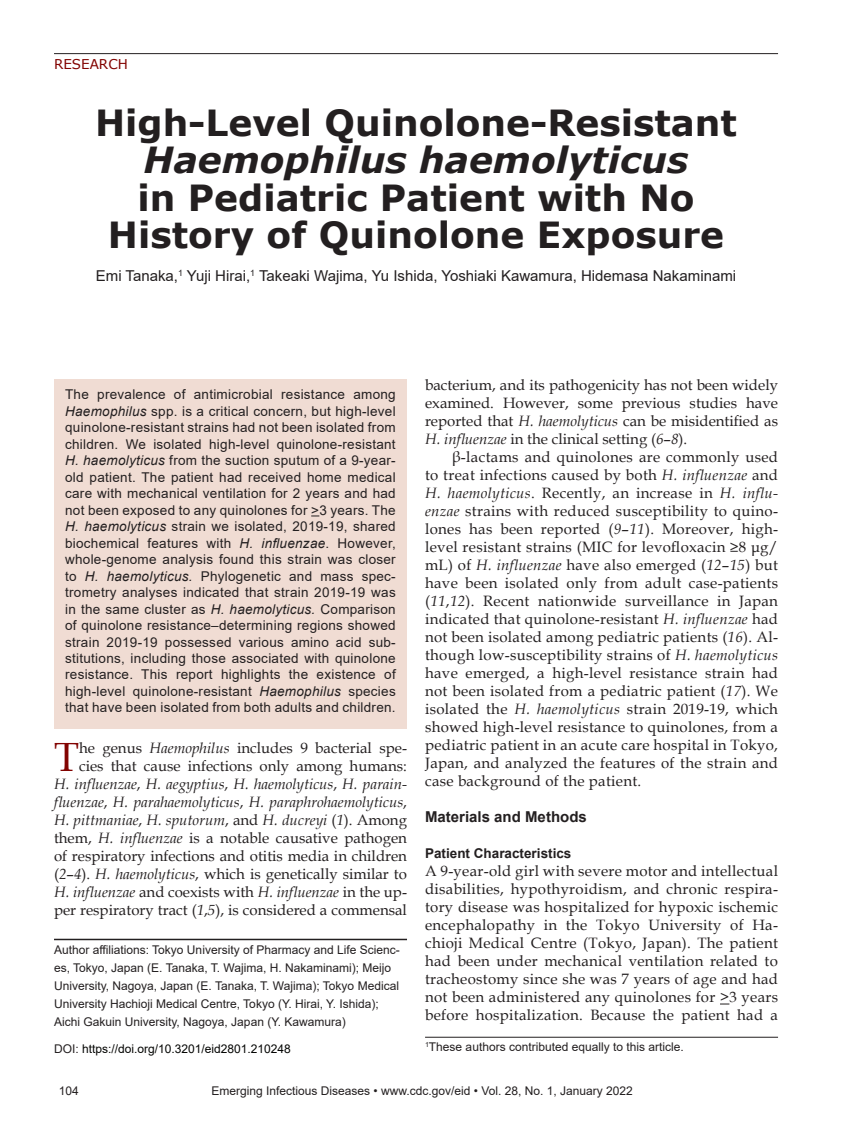
<style>
.page{position:relative;width:851px;height:1134px;background:#fff}
.page>*{position:absolute;margin:0;border:0;box-sizing:border-box;transform-origin:0 0}
.t1{font:40.8px "Book Antiqua";color:#820301}
.t2{font:700 36px/37.5px "Verdana";color:#231f20;text-align:center}
.t3{font:italic 700 36px "Verdana";color:#231f20}
.t4{font:15px/18px "Book Antiqua";color:#231f20;text-align:justify}
.t5{font:15px "Arial";color:#231f20}
.t6{font:700 15px "Arial";color:#231f20}
.t7{font:13.5px/16.5px "Arial";letter-spacing:.02em;color:#231f20;text-align:justify}
.t8{font:700 13.5px "Arial";color:#231f20}
.t9{font:13.5px "Verdana";color:#820301}
.t10{font:12px/18px "Arial";color:#231f20}
.t11{font:12px "Arial";color:#040503}
.s1{font-style:italic}
.s2{color:#231f20}
</style>
<div class="page">
<hr style="left:54px;top:53px;width:724px;height:1px;background:#231f20">
<div style="left:54px;top:379px;width:353px;height:350px;background:#f0dcd3"></div>
<hr style="left:54px;top:939px;width:353px;height:1px;background:#231f20">
<hr style="left:425px;top:1037px;width:353px;height:1px;background:#231f20">
<p class="t9" style="left:54px;top:55px;width:75px">RESEARCH</p>
<h2 class="t2" style="left:95px;top:103px;width:643px">High-Level Quinolone-Resistant</h2>
<h2 class="t3" style="left:144px;top:134px;width:546px">Haemophilus haemolyticus</h2>
<h2 class="t2" style="left:108px;top:178px;width:617px">in Pediatric Patient with No<br>History of Quinolone Exposure</h2>
<p class="t5" style="left:96px;top:265px;width:641px">Emi Tanaka,<sup>1</sup> Yuji Hirai,<sup>1</sup> Takeaki Wajima, Yu Ishida, Yoshiaki Kawamura, Hidemasa Nakaminami</p>
<p class="t4" style="left:425px;top:376px;width:354px">bacterium, and its pathogenicity has not been widely examined. However, some previous studies have reported that <span class="s1">H. haemolyticus</span> can be misidentified as <span class="s1">H. influenzae</span> in the clinical setting (<span class="s1">6</span>–<span class="s1">8</span>).</p>
<p class="t4" style="left:425px;top:448px;width:354px;text-indent:27px">β-lactams and quinolones are commonly used to treat infections caused by both <span class="s1">H. influenzae</span> and <span class="s1">H. haemolyticus</span>. Recently, an increase in <span class="s1">H. influ&shy;enzae</span> strains with reduced susceptibility to quino&shy;lones has been reported (<span class="s1">9</span>–<span class="s1">11</span>). Moreover, high&shy;level resistant strains (MIC for levofloxacin ≥8 μg/ mL) of <span class="s1">H. influenzae</span> have also emerged (<span class="s1">12</span>–<span class="s1">15</span>) but have been isolated only from adult case-patients (<span class="s1">11</span>,<span class="s1">12</span>). Recent nationwide surveillance in Japan indicated that quinolone-resistant <span class="s1">H. influenzae</span> had not been isolated among pediatric patients (<span class="s1">16</span>). Al&shy;though low-susceptibility strains of <span class="s1">H. haemolyticus </span>have emerged, a high-level resistance strain had not been isolated from a pediatric patient (<span class="s1">17</span>). We isolated the <span class="s1">H. haemolyticus</span> strain 2019-19, which showed high-level resistance to quinolones, from a pediatric patient in an acute care hospital in Tokyo, Japan, and analyzed the features of the strain and case background of the patient.</p>
<p class="t6" style="left:425px;top:806px;width:163px">Materials and Methods</p>
<p class="t8" style="left:425px;top:844px;width:148px">Patient Characteristics</p>
<p class="t4" style="left:425px;top:862px;width:354px">A 9-year-old girl with severe motor and intellectual disabilities, hypothyroidism, and chronic respira&shy;tory disease was hospitalized for hypoxic ischemic encephalopathy in the Tokyo University of Ha&shy;chioji Medical Centre (Tokyo, Japan). The patient had been under mechanical ventilation related to tracheostomy since she was 7 years of age and had not been administered any quinolones for &gt;3 years before hospitalization. Because the patient had a</p>
<p class="t7" style="left:65px;top:386px;width:332px">The prevalence of antimicrobial resistance among <span class="s1">Haemophilus</span> spp. is a critical concern, but high-level quinolone-resistant strains had not been isolated from children. We isolated high-level quinolone-resistant <span class="s1">H. haemolyticus</span> from the suction sputum of a 9-year&shy;old patient. The patient had received home medical care with mechanical ventilation for 2 years and had not been exposed to any quinolones for &gt;3 years. The <span class="s1">H. haemolyticus</span> strain we isolated, 2019-19, shared biochemical features with <span class="s1">H. influenzae</span>. However, whole-genome analysis found this strain was closer to <span class="s1">H. haemolyticus.</span> Phylogenetic and mass spec&shy;trometry analyses indicated that strain 2019-19 was in the same cluster as <span class="s1">H. haemolyticus.</span> Comparison of quinolone resistance–determining regions showed strain 2019-19 possessed various amino acid sub&shy;stitutions, including those associated with quinolone resistance. This report highlights the existence of high-level quinolone-resistant <span class="s1">Haemophilus</span> species that have been isolated from both adults and children.</p>
<p class="t4" style="left:54px;top:739px;width:354px;text-align:right">he genus <span class="s1">Haemophilus</span> includes 9 bacterial spe&shy;cies that cause infections only among humans:<br><span class="s1">H. influenzae</span>, <span class="s1">H. aegyptius</span>, <span class="s1">H. haemolyticus</span>, <span class="s1">H. parain&shy;fluenzae</span>, <span class="s1">H. parahaemolyticus</span>, <span class="s1">H. paraphrohaemolyticus</span>, <span class="s1">H. pittmaniae</span>, <span class="s1">H. sputorum</span>, and <span class="s1">H. ducreyi</span> (<span class="s1">1</span>). Among them, <span class="s1">H. influenzae</span> is a notable causative pathogen of respiratory infections and otitis media in children (<span class="s1">2</span>–<span class="s1">4</span>). <span class="s1">H. haemolyticus</span>, which is genetically similar to <span class="s1">H. influenzae</span> and coexists with <span class="s1">H. influenzae</span> in the up&shy;per respiratory tract (<span class="s1">1</span>,<span class="s1">5</span>), is considered a commensal</p>
<h1 class="t1" style="left:54px;top:729px;width:26px">T</h1>
<p class="t10" style="left:54px;top:940px;width:347px">Author affiliations: Tokyo University of Pharmacy and Life Scienc&shy;es, Tokyo, Japan (E. Tanaka, T. Wajima, H. Nakaminami); Meijo University, Nagoya, Japan (E. Tanaka, T. Wajima); Tokyo Medical University Hachioji Medical Centre, Tokyo (Y. Hirai, Y. Ishida); Aichi Gakuin University, Nagoya, Japan (Y. Kawamura)</p>
<p class="t11" style="left:54px;top:1040px;width:238px"><span class="s2">DOI:</span> https://doi.org/10.3201/eid2801.210248</p>
<p class="t10" style="left:425px;top:1038px;width:260px"><sup>1</sup>These authors contributed equally to this article.</p>
<p class="t10" style="left:59px;top:1082px;width:22px">104</p>
<p class="t10" style="left:211px;top:1082px;width:423px">Emerging Infectious Diseases • www.cdc.gov/eid • Vol. 28, No. 1, January 2022</p>
</div>
